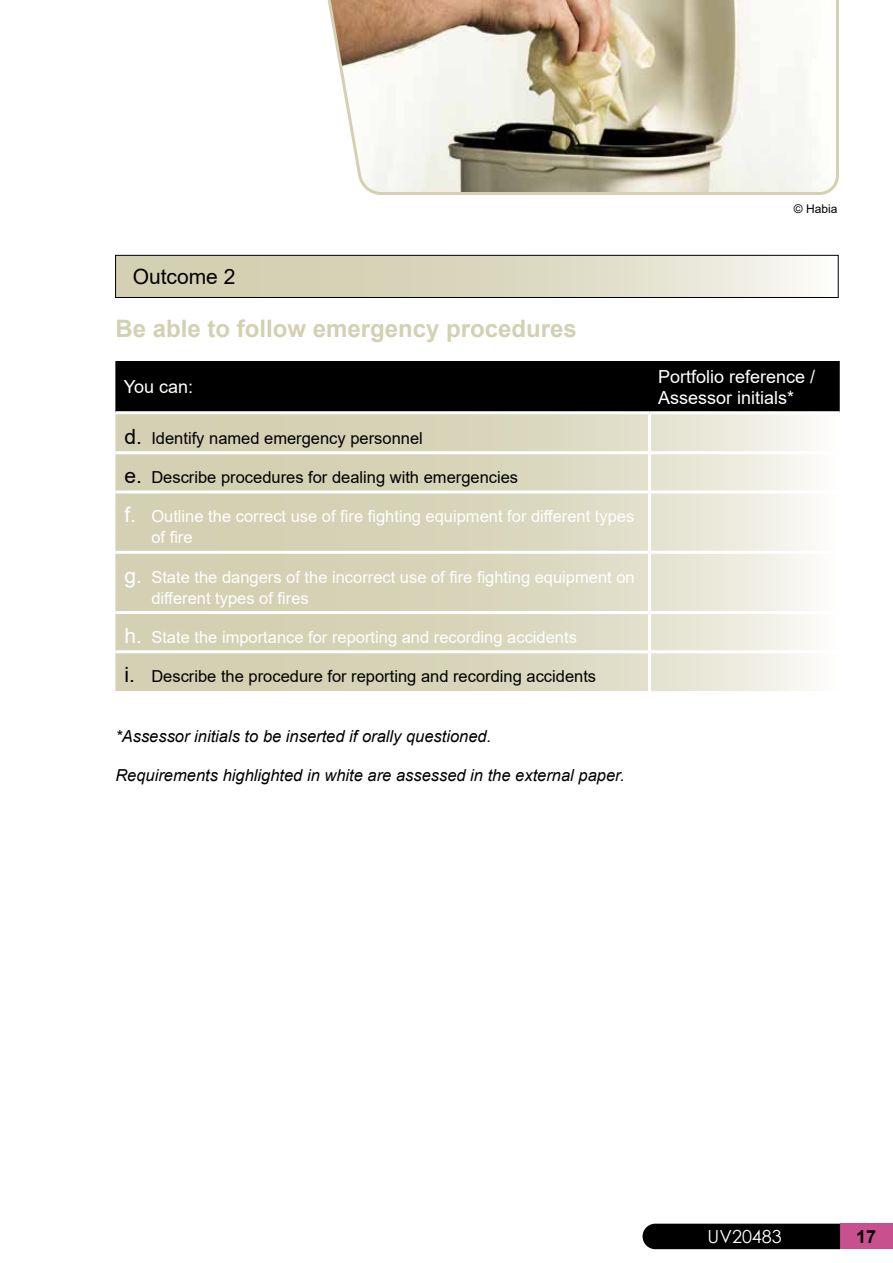
<style>
.page{position:relative;width:893px;height:1263px;background:#fff}
.page>*{position:absolute;margin:0;border:0;box-sizing:border-box;transform-origin:0 0}
.t1{font:700 24px "Arial";color:#d3d0b3}
.t2{font:21px "Arial";color:#000}
.t3{font:18px/21.6px "Arial";color:#fff}
.t4{font:18px "Century Gothic";color:#fff}
.t5{font:700 18px "Arial";color:#000}
.t6{font:16.5px/21px "Arial";color:#fff}
.t7{font:16.5px "Arial";color:#000}
.t8{font:italic 16.5px "Arial";color:#000}
.t9{font:12px "Arial";color:#000}
.s1{font-size:21px}
</style>
<div class="page">
<div style="left:840px;top:1223px;width:53px;height:26px;background:#c9508f"></div>
<svg style="left:117px;top:257px;width:691px;height:39px;background:#dddac3"></svg>
<div style="left:115px;top:255px;width:723px;height:43px;border:1px solid #000"></div>
<div style="left:115px;top:361px;width:725px;height:50px;background:#000"></div>
<svg style="left:115px;top:414px;width:697px;height:277px;background:#dcd9c2"></svg>
<hr style="left:648px;top:414px;width:3px;height:37px;background:#fff">
<hr style="left:115px;top:451px;width:535px;height:3px;background:#fff">
<hr style="left:650px;top:451px;width:190px;height:3px;background:#fff">
<hr style="left:648px;top:454px;width:3px;height:36px;background:#fff">
<hr style="left:650px;top:490px;width:190px;height:3px;background:#fff">
<hr style="left:650px;top:551px;width:190px;height:3px;background:#fff">
<hr style="left:648px;top:554px;width:3px;height:57px;background:#fff">
<hr style="left:115px;top:611px;width:535px;height:3px;background:#fff">
<hr style="left:650px;top:611px;width:190px;height:3px;background:#fff">
<hr style="left:648px;top:614px;width:3px;height:36px;background:#fff">
<hr style="left:115px;top:650px;width:535px;height:3px;background:#fff">
<hr style="left:650px;top:650px;width:190px;height:3px;background:#fff">
<hr style="left:648px;top:653px;width:3px;height:38px;background:#fff">
<hr style="left:115px;top:490px;width:535px;height:3px;background:#fff">
<hr style="left:648px;top:493px;width:3px;height:58px;background:#fff">
<hr style="left:115px;top:551px;width:535px;height:3px;background:#fff">
<div style="left:642px;top:1224px;width:198px;height:25px;background:#000"></div>
<img style="left:327px;top:0;width:512px;height:195px">
<p class="t9" style="left:794px;top:200px;width:45px">© Habia</p>
<p class="t2" style="left:133px;top:262px;width:104px">Outcome 2</p>
<h1 class="t1" style="left:115px;top:312px;width:463px">Be able to follow emergency procedures</h1>
<p class="t3" style="left:124px;top:376px;width:71px">You can:</p>
<p class="t3" style="left:658px;top:365px;width:159px">Portfolio reference /<br>Assessor initials*</p>
<p class="t7" style="left:124px;top:427px;width:300px"><span class="s1">d.</span> Identify named emergency personnel</p>
<p class="t7" style="left:124px;top:466px;width:395px"><span class="s1">e.</span> Describe procedures for dealing with emergencies</p>
<p class="t6" style="left:151px;top:506px;width:484px;text-indent:-27px"><span class="s1">f.</span> Outline the correct use of fire fighting equipment for different types of fire</p>
<p class="t6" style="left:151px;top:566px;width:485px;text-indent:-27px"><span class="s1">g.</span> State the dangers of the incorrect use of fire fighting equipment on different types of fires</p>
<p class="t6" style="left:124px;top:626px;width:454px"><span class="s1">h.</span> State the importance for reporting and recording accidents</p>
<p class="t7" style="left:124px;top:665px;width:473px"><span class="s1">i.</span> Describe the procedure for reporting and recording accidents</p>
<p class="t8" style="left:115px;top:725px;width:377px">*Assessor initials to be inserted if orally questioned.</p>
<p class="t8" style="left:115px;top:765px;width:511px">Requirements highlighted in white are assessed in the external paper.</p>
<p class="t4" style="left:708px;top:1223px;width:76px">UV20483</p>
<p class="t5" style="left:856px;top:1224px;width:22px">17</p>
</div>
